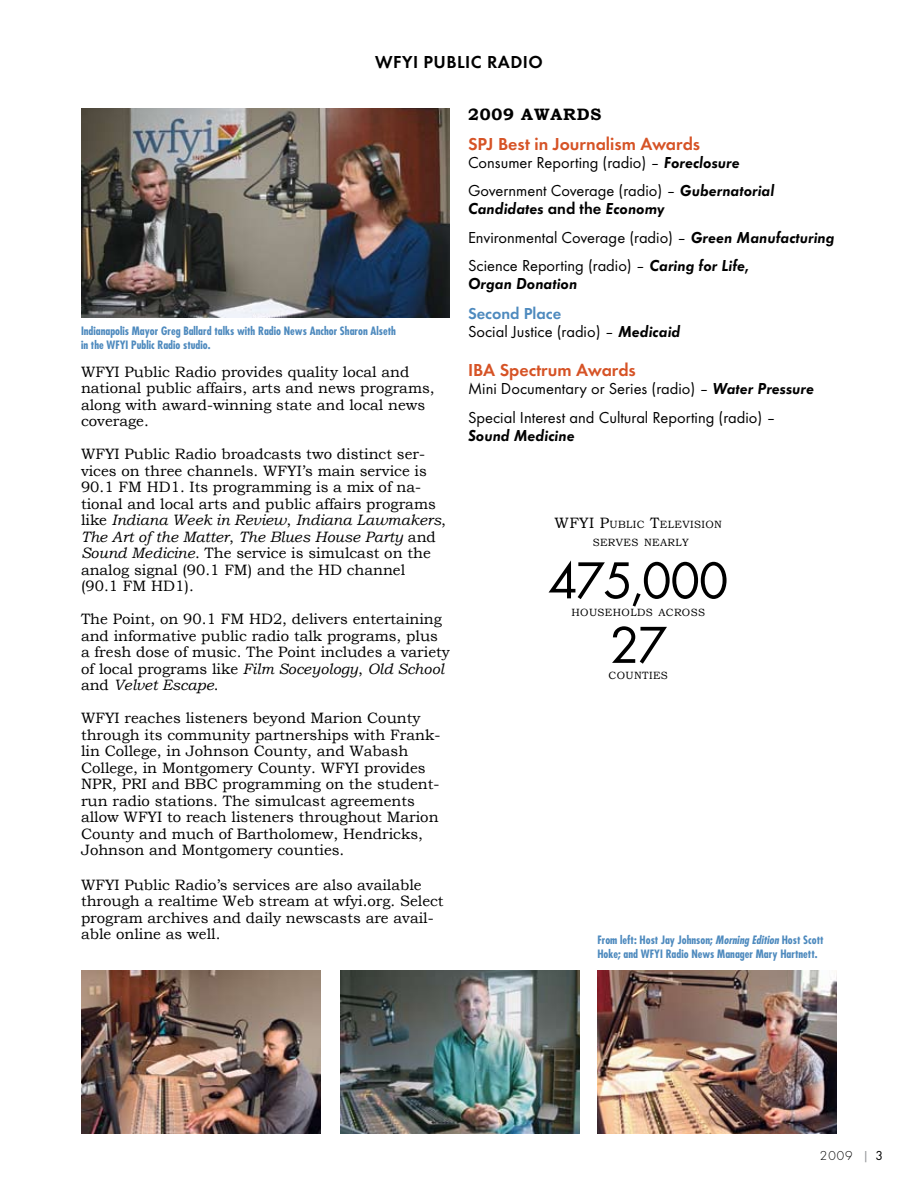
<style>
.page{position:relative;width:918px;height:1188px;background:#fff}
.page>*{position:absolute;margin:0;border:0;box-sizing:border-box;transform-origin:0 0}
.t1{font:54px "Function";letter-spacing:-.04em;color:#000}
.t2{font:700 18px "Function";color:#d65326}
.t3{font:700 18px "Function";letter-spacing:.025em;color:#000}
.t4{font:16.5px/28.5px "Function";color:#000}
.t5{font:italic 700 16.5px "Function";color:#000}
.t6{font:700 16.5px "Bookman Old Style";letter-spacing:.05em;color:#000}
.t7{font:15px/16.5px "Bookman Old Style";color:#000}
.t8{font:300 13.5px "Function LH";color:#000}
.t9{font:700 condensed 11.25px/14.2px "Futura Std";color:#4e8abe}
.t10{font:10.5px/18px "Bookman Old Style";letter-spacing:.035em;color:#000;text-align:center}
.s1{font-style:italic}
.s2{font-weight:700;font-style:italic}
.s3{font-weight:700}
.s4{font-weight:700;color:#4e8abe}
.s5{font-size:15px}
.s6{font-family:"Function";font-weight:400;color:#939598}
.s7{font-family:"Function";font-weight:400}
</style>
<div class="page">
<img style="left:81px;top:971px;width:240px;height:163px">
<img style="left:597px;top:970px;width:240px;height:164px">
<img style="left:340px;top:970px;width:239px;height:164px">
<img style="left:81px;top:108px;width:369px;height:210px">
<p class="t3" style="left:375px;top:51px;width:81px">WFYI Public</p>
<p class="t3" style="left:487px;top:51px;width:57px">Radio</p>
<p class="t9" style="left:81px;top:324px;width:316px">Indianapolis Mayor Greg Ballard talks with Radio News Anchor Sharon Alseth in the WFYI Public Radio studio.</p>
<p class="t7" style="left:81px;top:363px;width:355px">WFYI Public Radio provides quality local and national public affairs, arts and news programs, along with award-winning state and local news coverage.</p>
<p class="t7" style="left:81px;top:446px;width:347px">WFYI Public Radio broadcasts two distinct ser&shy;vices on three channels. WFYI’s main service is</p>
<p class="t7" style="left:81px;top:479px;width:367px">90. 1 FM HD1. Its programming is a mix of na&shy;tional and local arts and public affairs programs like <span class="s1">Indiana Week in Review</span>, <span class="s1">Indiana Lawmakers</span>, <span class="s1">The Art of the Matter</span>, <span class="s1">The Blues House Party</span> and <span class="s1">Sound Medicine</span>. The service is simulcast on the analog signal (90. 1 FM) and the HD channel<br>(90. 1 FM HD1).</p>
<p class="t7" style="left:81px;top:611px;width:371px">The Point, on 90. 1 FM HD2, delivers entertaining and informative public radio talk programs, plus a fresh dose of music. The Point includes a variety of local programs like <span class="s1">Film Soceyology</span>, <span class="s1">Old School </span>and <span class="s1">Velvet Escape</span>.</p>
<p class="t7" style="left:81px;top:710px;width:361px">WFYI reaches listeners beyond Marion County through its community partnerships with Frank&shy;lin College, in Johnson County, and Wabash College, in Montgomery County. WFYI provides NPR, PRI and BBC programming on the student&shy;run radio stations. The simulcast agreements allow WFYI to reach listeners throughout Marion County and much of Bartholomew, Hendricks, Johnson and Montgomery counties.</p>
<p class="t7" style="left:81px;top:876px;width:364px">WFYI Public Radio’s services are also available through a realtime Web stream at wfyi. org. Select program archives and daily newscasts are avail&shy;able online as well.</p>
<p class="t6" style="left:468px;top:102px;width:135px">2009 AWARDS</p>
<p class="t2" style="left:468px;top:133px;width:234px">SPJ Best in Journalism Awards</p>
<p class="t4" style="left:468px;top:148px;width:308px">Consumer Reporting (radio) – <span class="s2">Foreclosure<br></span>Government Coverage (radio) – <span class="s2">Gubernatorial</span></p>
<p class="t4" style="left:468px;top:195px;width:368px"><span class="s2">Candidates</span> <span class="s3">and the</span> <span class="s2">Economy<br></span>Environmental Coverage (radio) – <span class="s2">Green Manufacturing<br></span>Science Reporting (radio) – <span class="s2">Caring for Life,</span></p>
<p class="t5" style="left:468px;top:274px;width:111px">Organ Donation</p>
<p class="t4" style="left:468px;top:305px;width:214px;line-height:18px"><span class="s4">Second Place<br></span>Social Justice (radio) – <span class="s2">Medicaid</span></p>
<p class="t2" style="left:468px;top:360px;width:169px">IBA Spectrum Awards</p>
<p class="t4" style="left:468px;top:375px;width:348px">Mini Documentary or Series (radio) – <span class="s2">Water Pressure<br></span>Special I nterest and Cultural Reporting (radio) –</p>
<p class="t5" style="left:468px;top:426px;width:108px">Sound Medicine</p>
<p class="t10" style="left:555px;top:515px;width:169px"><span class="s5">WFYI P</span>UBLIC <span class="s5">T</span>ELEVISION<br>SERVES NEARLY</p>
<h1 class="t1" style="left:548px;top:549px;width:183px">475,000</h1>
<p class="t10" style="left:572px;top:604px;width:135px">HOUSEHOLDS ACROSS</p>
<h1 class="t1" style="left:609px;top:614px;width:59px">27</h1>
<p class="t10" style="left:609px;top:667px;width:61px">COUNTIES</p>
<p class="t9" style="left:597px;top:933px;width:228px">From left: Host Jay Johnson; <span class="s1">Morning Edition</span> Host Scott<br>Hoke; and WFYI Radio News Manager Mary Hartnett.</p>
<p class="t8" style="left:820px;top:1148px;width:65px">2009 <span class="s6">|</span> <span class="s7">3</span></p>
</div>
